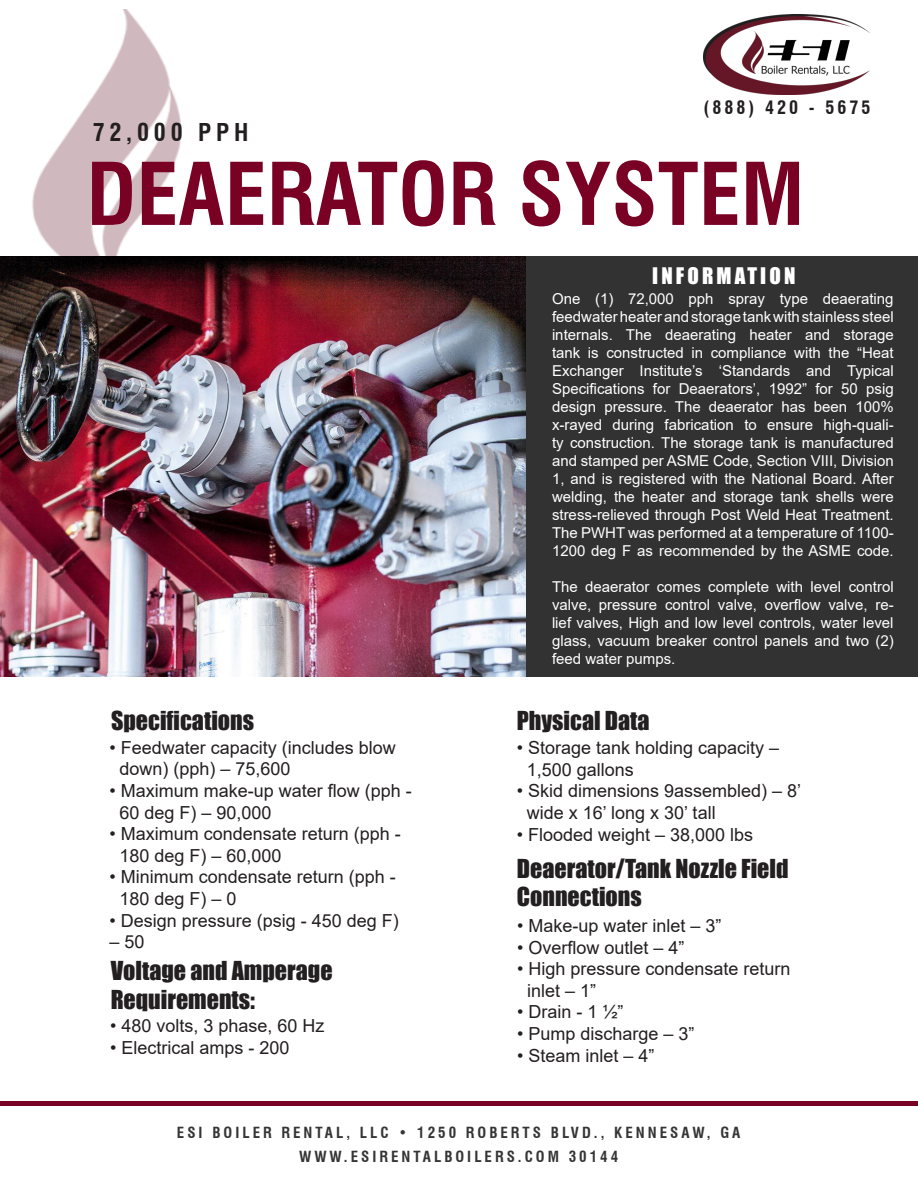
<style>
.page{position:relative;width:918px;height:1188px;background:#fff}
.page>*{position:absolute;margin:0;border:0;box-sizing:border-box;transform-origin:0 0}
.t1{font:700 condensed 84px "Swiss 721 BT";letter-spacing:.005em;color:#790124}
.t2{font:24px/28.8px "Impact";color:#231f20}
.t3{font:700 condensed 24px "Swiss 721 BT";letter-spacing:.2em;color:#231f20}
.t4{font:21px "Impact";letter-spacing:.15em;color:#fff}
.t5{font:18px/21.6px "Arial";color:#231f20}
.t6{font:700 condensed 18px "Swiss 721 BT";letter-spacing:.17em;color:#231f20}
.t7{font:15px/18px "Arial";color:#fff;text-align:justify}
.t8{font:700 condensed 15px "Swiss 721 BT";letter-spacing:.2em;color:#363536}
</style>
<div class="page">
<img style="left:32px;top:9px;width:149px;height:247px">
<img style="left:0;top:256px;width:526px;height:421px">
<div style="left:526px;top:256px;width:392px;height:421px;background:#333233"></div>
<div style="left:0;top:1101px;width:918px;height:5px;background:#790124"></div>
<img style="left:704px;top:15px;width:166px;height:79px">
<p class="t6" style="left:704px;top:97px;width:169px">(888) 420 - 5675</p>
<p class="t3" style="left:93px;top:118px;width:157px">72,000 PPH</p>
<p class="t1" style="left:87px;top:144px;width:719px">DEAERATOR SYSTEM</p>
<p class="t4" style="left:652px;top:260px;width:145px">INFORMATION</p>
<p class="t7" style="left:552px;top:289px;width:343px">One (1) 72,000 pph spray type deaerating</p>
<p class="t7" style="left:552px;top:307px;width:343px">feedwater heater and storage tank with stainless steel</p>
<p class="t7" style="left:552px;top:325px;width:343px">internals. The deaerating heater and storage tank is constructed in compliance with the “Heat</p>
<p class="t7" style="left:552px;top:361px;width:343px">Exchanger Institute’s ‘Standards and Typical</p>
<p class="t7" style="left:552px;top:379px;width:343px">Specifications for Deaerators’, 1992” for 50 psig design pressure. The deaerator has been 100% x-rayed during fabrication to ensure high-quali&shy;ty construction. The storage tank is manufactured and stamped per ASME Code, Section VIII, Division 1, and is registered with the National Board. After welding, the heater and storage tank shells were stress-relieved through Post Weld Heat Treatment.<br>The PWHT was performed at a temperature of 1100- 1200 deg F as recommended by the ASME code.</p>
<p class="t7" style="left:552px;top:577px;width:343px">The deaerator comes complete with level control valve, pressure control valve, overflow valve, re&shy;lief valves, High and low level controls, water level glass, vacuum breaker control panels and two (2) feed water pumps.</p>
<p class="t2" style="left:111px;top:705px;width:145px">Specifications</p>
<p class="t2" style="left:517px;top:706px;width:134px">Physical Data</p>
<p class="t5" style="left:120px;top:737px;width:278px;text-indent:-10px">• Feedwater capacity (includes blow down) (pph) – 75,600</p>
<p class="t5" style="left:120px;top:780px;width:294px;text-indent:-10px">• Maximum make-up water flow (pph -<br>60 deg F) – 90,000</p>
<p class="t5" style="left:120px;top:823px;width:283px;text-indent:-10px">• Maximum condensate return (pph -<br>180 deg F) – 60,000</p>
<p class="t5" style="left:120px;top:866px;width:278px;text-indent:-10px">• Minimum condensate return (pph -<br>180 deg F) – 0</p>
<p class="t5" style="left:110px;top:909px;width:291px">• Design pressure (psig - 450 deg F)</p>
<p class="t5" style="left:110px;top:931px;width:37px">– 50</p>
<p class="t2" style="left:111px;top:955px;width:223px">Voltage and Amperage</p>
<p class="t2" style="left:111px;top:984px;width:146px">Requirements:</p>
<p class="t5" style="left:110px;top:1015px;width:216px">• 480 volts, 3 phase, 60 Hz</p>
<p class="t5" style="left:110px;top:1037px;width:181px">• Electrical amps - 200</p>
<p class="t5" style="left:527px;top:737px;width:254px;text-indent:-10px">• Storage tank holding capacity –<br>1,500 gallons</p>
<p class="t5" style="left:527px;top:780px;width:276px;text-indent:-10px">• Skid dimensions 9assembled) – 8’ wide x 16’ long x 30’ tall</p>
<p class="t5" style="left:517px;top:823px;width:238px">• Flooded weight – 38,000 lbs</p>
<p class="t2" style="left:517px;top:853px;width:273px">Deaerator/Tank Nozzle Field<br>Connections</p>
<p class="t5" style="left:517px;top:915px;width:206px">• Make-up water inlet – 3”</p>
<p class="t5" style="left:517px;top:936px;width:169px">• Overflow outlet – 4”</p>
<p class="t5" style="left:527px;top:958px;width:265px;text-indent:-10px">• High pressure condensate return inlet – 1”</p>
<p class="t5" style="left:517px;top:1001px;width:108px">• Drain - 1 ½”</p>
<p class="t5" style="left:517px;top:1023px;width:179px">• Pump discharge – 3”</p>
<p class="t5" style="left:517px;top:1044px;width:139px">• Steam inlet – 4”</p>
<p class="t8" style="left:177px;top:1124px;width:565px">ESI BOILER RENTAL, LLC • 1250 ROBERTS BLVD., KENNESAW, GA</p>
<p class="t8" style="left:299px;top:1148px;width:321px">WWW.ESIRENTALBOILERS.COM 30144</p>
</div>
